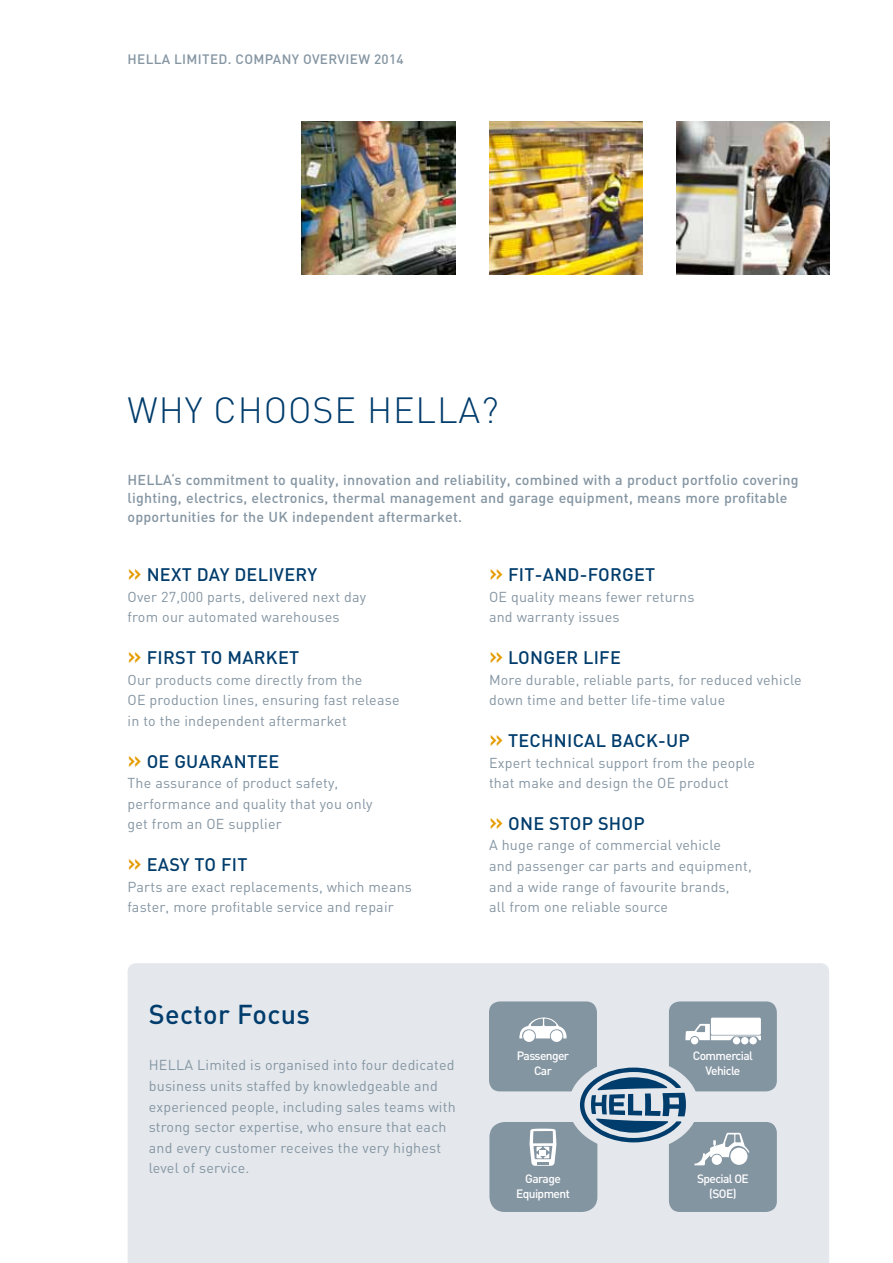
<style>
.page{position:relative;width:893px;height:1263px;background:#fff}
.page>*{position:absolute;margin:0;border:0;box-sizing:border-box;transform-origin:0 0}
.t1{font:300 36px "DIN";color:#003c6c}
.t2{font:500 27px "DIN";color:#003c6c}
.t3{font:500 18px "DIN";letter-spacing:.015em;color:#003c6c}
.t4{font:14.25px/20.5px "DIN";letter-spacing:.015em;color:#8495a2}
.t5{font:500 14.25px/18.6px "DIN";letter-spacing:.015em;color:#8495a2}
.t6{font:500 13.5px "DIN";letter-spacing:.025em;color:#8495a2}
.t7{font:500 12px/15px "DIN";letter-spacing:-.05em;color:#fff;text-align:center}
.s1{font-size:24px;color:#e49b00}
</style>
<div class="page">
<div style="left:128px;top:963px;width:701px;height:300px;background:#e4e8ec"></div>
<img style="left:489px;top:121px;width:153px;height:153px">
<img style="left:676px;top:121px;width:153px;height:153px">
<img style="left:302px;top:121px;width:153px;height:153px">
<div style="left:669px;top:1001px;width:108px;height:90px;background:#8495a2;border-radius:11px"></div>
<div style="left:669px;top:1122px;width:108px;height:90px;background:#8495a2;border-radius:11px"></div>
<div style="left:489px;top:1001px;width:108px;height:90px;background:#8495a2;border-radius:11px"></div>
<div style="left:489px;top:1122px;width:108px;height:90px;background:#8495a2;border-radius:15px"></div>
<div style="left:523px;top:1030px;width:12px;height:12px;background:#fff;border-radius:50%"></div>
<div style="left:551px;top:1030px;width:11px;height:12px;background:#fff;border-radius:50%"></div>
<svg style="left:519px;top:1017px;width:48px;height:21px"></svg>
<div style="left:711px;top:1018px;width:50px;height:17px;background:#fff;border-radius:2px"></div>
<div style="left:733px;top:1037px;width:7px;height:7px;background:#fff;border-radius:50%"></div>
<div style="left:691px;top:1037px;width:7px;height:7px;background:#fff;border-radius:50%"></div>
<div style="left:741px;top:1037px;width:7px;height:7px;background:#fff;border-radius:50%"></div>
<div style="left:749px;top:1037px;width:8px;height:7px;background:#fff;border-radius:50%"></div>
<svg style="left:685px;top:1024px;width:76px;height:16px"></svg>
<svg style="left:530px;top:1128px;width:26px;height:38px"></svg>
<div style="left:569px;top:1058px;width:129px;height:94px;background:#e4e8ec;border-radius:50%"></div>
<svg style="left:580px;top:1067px;width:106px;height:75px"></svg>
<svg style="left:694px;top:1133px;width:56px;height:32px"></svg>
<p class="t6" style="left:128px;top:50px;width:19px">Hella</p>
<p class="t6" style="left:174px;top:50px;width:231px">Limited. Company overview 2014</p>
<h1 class="t1" style="left:128px;top:388px;width:134px">WHY CHOOSE</h1>
<h1 class="t1" style="left:367px;top:388px;width:48px">HELLA</h1>
<h1 class="t1" style="left:481px;top:388px;width:19px">?</h1>
<p class="t5" style="left:128px;top:470px;width:672px">HELLA‘s commitment to quality, innovation and reliability, combined with a product portfolio covering lighting, electrics, electronics, thermal management and garage equipment, means more profitable opportunities for the U K independent aftermarket.</p>
<p class="t3" style="left:128px;top:563px;width:191px"><span class="s1">»</span> Next day delivery</p>
<p class="t4" style="left:128px;top:586px;width:240px">Over 27,000 parts, delivered next day from our automated warehouses</p>
<p class="t3" style="left:128px;top:646px;width:173px"><span class="s1">»</span> First to market</p>
<p class="t4" style="left:128px;top:669px;width:273px">Our products come directly from the<br>OE production lines, ensuring fast release in to the independent aftermarket</p>
<p class="t3" style="left:128px;top:749px;width:141px"><span class="s1">»</span> OE guarantee</p>
<p class="t4" style="left:128px;top:772px;width:246px">The assurance of product safety, performance and quality that you only get from an OE supplier</p>
<p class="t3" style="left:128px;top:853px;width:121px"><span class="s1">»</span> Easy to fit</p>
<p class="t4" style="left:128px;top:876px;width:286px">Parts are exact replacements, which means faster, more profitable service and repair</p>
<h2 class="t2" style="left:149px;top:997px;width:163px">Sector Focus</h2>
<p class="t3" style="left:489px;top:563px;width:168px"><span class="s1">»</span> Fit-and-forget</p>
<p class="t4" style="left:489px;top:586px;width:207px">OE quality means fewer returns and warranty issues</p>
<p class="t3" style="left:489px;top:646px;width:131px"><span class="s1">»</span> Longer life</p>
<p class="t4" style="left:489px;top:669px;width:314px">More durable, reliable parts, for reduced vehicle down time and better life-time value</p>
<p class="t3" style="left:489px;top:729px;width:202px"><span class="s1">»</span> Tech nical back-up</p>
<p class="t4" style="left:489px;top:752px;width:268px">Expert technical support from the people that make and design the OE product</p>
<p class="t3" style="left:489px;top:812px;width:157px"><span class="s1">»</span> One stop shop</p>
<p class="t4" style="left:489px;top:835px;width:264px">A huge range of commercial vehicle<br>and passenger car parts and equipment, and a wide range of favourite brands,<br>all from one reliable source</p>
<p class="t4" style="left:149px;top:1055px;width:308px">HELLA Limited is organised into four dedicated business units staffed by knowledgeable and experienced people, including sales teams with strong sector expertise, who ensure that each and every customer receives the very highest level of service.</p>
<p class="t7" style="left:517px;top:1048px;width:54px">Passenger<br>Car</p>
<p class="t7" style="left:693px;top:1048px;width:62px">Commercial<br>Vehicle</p>
<p class="t7" style="left:516px;top:1171px;width:55px">Garage<br>Equipment</p>
<p class="t7" style="left:697px;top:1171px;width:53px">Special OE (SO E)</p>
</div>
